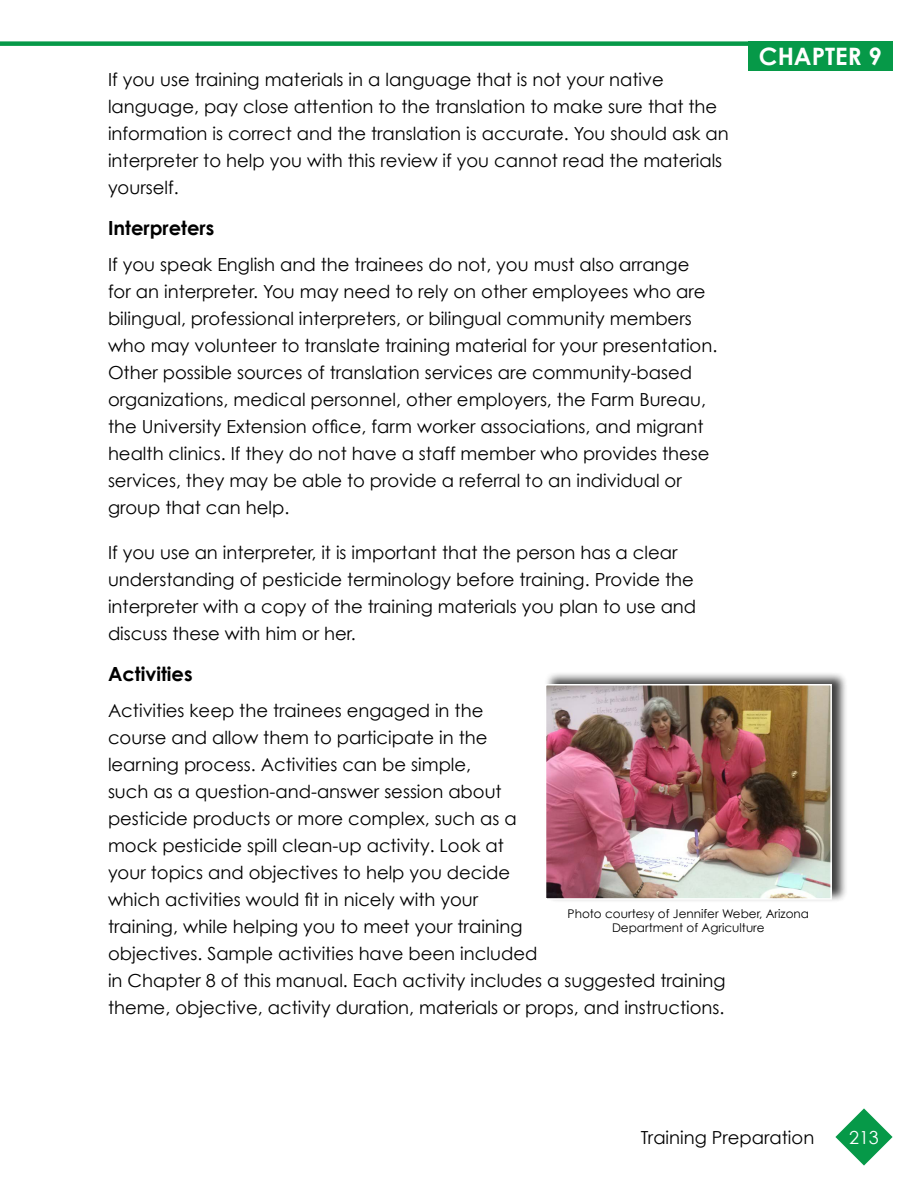
<style>
.page{position:relative;width:918px;height:1188px;background:#fff}
.page>*{position:absolute;margin:0;border:0;box-sizing:border-box;transform-origin:0 0}
.t1{font:700 24px "Century Gothic";color:#fff}
.t2{font:700 19.5px "Century Gothic";color:#000}
.t3{font:18px/27px "Century Gothic";color:#000}
.t4{font:18px "Century Gothic";color:#fff}
.t5{font:12px/14.4px "Century Gothic";color:#000;text-align:center}
</style>
<div class="page">
<svg style="left:835px;top:1108px;width:58px;height:58px"></svg>
<div style="left:748px;top:41px;width:145px;height:30px;background:#069948"></div>
<div style="left:0;top:41px;width:748px;height:5px;background:#069948"></div>
<div style="left:544px;top:671px;width:304px;height:233px;background:#000;opacity:.75"></div>
<img style="left:548px;top:687px;width:281px;height:210px">
<div style="left:545px;top:684px;width:287px;height:216px;border:2px solid #fff"></div>
<h1 class="t1" style="left:759px;top:42px;width:124px">CHAPTER 9</h1>
<p class="t3" style="left:108px;top:65px;width:622px">If you use training materials in a language that is not your native language, pay close attention to the translation to make sure that the information is correct and the translation is accurate. You should ask an interpreter to help you with this review if you cannot read the materials yourself.</p>
<p class="t2" style="left:108px;top:216px;width:108px">Interpreters</p>
<p class="t3" style="left:108px;top:251px;width:611px">If you speak English and the trainees do not, you must also arrange<br>for an interpreter. You may need to rely on other employees who are bilingual, professional interpreters, or bilingual community members who may volunteer to translate training material for your presentation.<br>Other possible sources of translation services are community-based organizations, medical personnel, other employers, the Farm Bureau, the University Extension office, farm worker associations, and migrant health clinics. If they do not have a staff member who provides these services, they may be able to provide a referral to an individual or group that can help.</p>
<p class="t3" style="left:108px;top:539px;width:590px">If you use an interpreter, it is important that the person has a clear understanding of pesticide terminology before training. Provide the interpreter with a copy of the training materials you plan to use and discuss these with him or her.</p>
<p class="t2" style="left:108px;top:662px;width:86px">Activities</p>
<p class="t3" style="left:108px;top:697px;width:619px">Activities keep the trainees engaged in the<br>course and allow them to participate in the<br>learning process. Activities can be simple,<br>such as a question-and-answer session about<br>pesticide products or more complex, such as a<br>mock pesticide spill clean-up activity. Look at<br>your topics and objectives to help you decide<br>which activities would fit in nicely with your<br>training, while helping you to meet your training<br>objectives. Sample activities have been included<br>in Chapter 8 of this manual. Each activity includes a suggested training theme, objective, activity duration, materials or props, and instructions.</p>
<p class="t5" style="left:568px;top:906px;width:243px">Photo courtesy of Jennifer Weber, Arizona<br>Department of Agriculture</p>
<p class="t3" style="left:641px;top:1123px;width:175px">Training Preparation</p>
<p class="t4" style="left:849px;top:1126px;width:31px">213</p>
</div>
